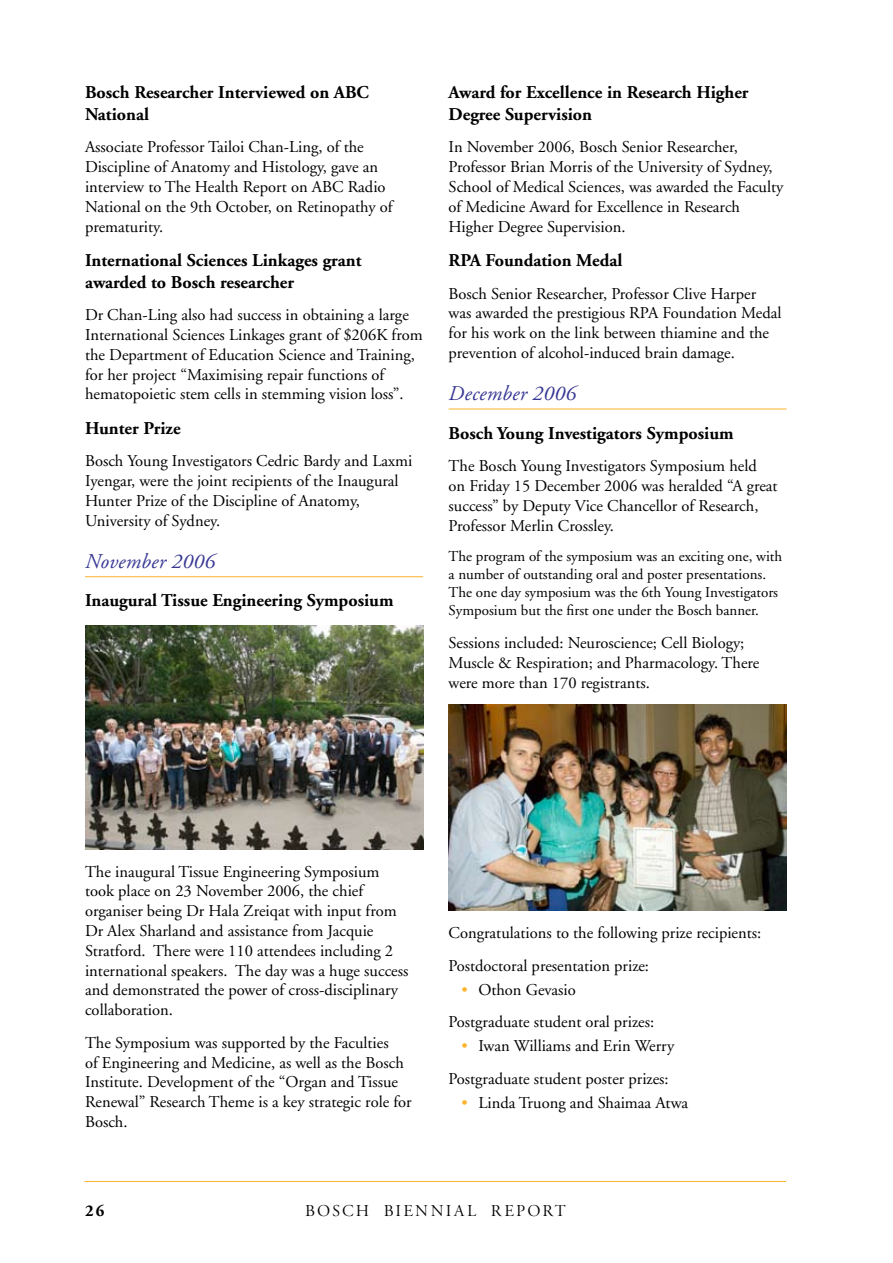
<style>
.page{position:relative;width:893px;height:1263px;background:#fff}
.page>*{position:absolute;margin:0;border:0;box-sizing:border-box;transform-origin:0 0}
.t1{font:italic 21px "Adobe Garamond LT";letter-spacing:.015em;color:#383894}
.t2{font:700 18px/21.6px "Adobe Garamond LT";color:#000}
.t3{font:16.5px/19.8px "Adobe Garamond LT";color:#000}
.t4{font:16.5px "Adobe Garamond LT Titling";letter-spacing:.135em;color:#000}
.t5{font:700 16.5px "Adobe Garamond LT";color:#000}
.t6{font:15px/18px "Adobe Garamond LT";color:#000}
.s1{color:#fcb42d}
</style>
<div class="page">
<hr style="left:85px;top:1181px;width:701px;height:1px;background:#fcb42d">
<hr style="left:85px;top:576px;width:338px;height:1px;background:#fcb42d">
<hr style="left:449px;top:409px;width:338px;height:1px;background:#fcb42d">
<img style="left:85px;top:625px;width:338px;height:224px">
<img style="left:449px;top:705px;width:338px;height:205px">
<p class="t2" style="left:85px;top:82px;width:285px">Bosch Researcher Interviewed on ABC<br>National</p>
<p class="t3" style="left:85px;top:137px;width:309px">Associate Professor Tailoi Chan-Ling, of the Discipline of Anatomy and Histology, gave an interview to The Health Report on ABC Radio National on the 9th October, on Retinopathy of prematurity.</p>
<p class="t2" style="left:85px;top:249px;width:278px">International Sciences Linkages grant awarded to Bosch researcher</p>
<p class="t3" style="left:85px;top:305px;width:339px">Dr Chan-Ling also had success in obtaining a large International Sciences Linkages grant of $206K from the Department of Education Science and Training, for her project “Maximising repair functions of hematopoietic stem cells in stemming vision loss”.</p>
<p class="t2" style="left:85px;top:417px;width:97px">Hunter Prize</p>
<p class="t3" style="left:85px;top:451px;width:329px">Bosch Young Investigators Cedric Bardy and Laxmi Iyengar, were the joint recipients of the Inaugural Hunter Prize of the Discipline of Anatomy, University of Sydney.</p>
<p class="t1" style="left:85px;top:549px;width:131px">November 2006</p>
<p class="t2" style="left:85px;top:590px;width:310px">Inaugural Tissue Engineering Symposium</p>
<p class="t2" style="left:449px;top:82px;width:301px">Award for Excellence in Research Higher<br>Degree Supervision</p>
<p class="t3" style="left:449px;top:137px;width:336px">In November 2006, Bosch Senior Researcher, Professor Brian Morris of the University of Sydney, School of Medical Sciences, was awarded the Faculty of Medicine Award for Excellence in Research Higher Degree Supervision.</p>
<p class="t2" style="left:449px;top:249px;width:175px">RPA Foundation Medal</p>
<p class="t3" style="left:449px;top:283px;width:334px">Bosch Senior Researcher, Professor Clive Harper was awarded the prestigious RPA Foundation Medal for his work on the link between thiamine and the prevention of alcohol-induced brain damage.</p>
<p class="t1" style="left:449px;top:381px;width:129px">December 2006</p>
<p class="t2" style="left:449px;top:422px;width:287px">Bosch Young Investigators Symposium</p>
<p class="t3" style="left:449px;top:456px;width:331px">The Bosch Young Investigators Symposium held on Friday 15 December 2006 was heralded “A great success” by Deputy Vice Chancellor of Research, Professor Merlin Crossley.</p>
<p class="t6" style="left:449px;top:548px;width:335px">The program of the symposium was an exciting one, with a number of outstanding oral and poster presentations.<br>The one day symposium was the 6th Young Investigators Symposium but the first one under the Bosch banner.</p>
<p class="t3" style="left:449px;top:633px;width:312px">Sessions included: Neuroscience; Cell Biology;<br>Muscle &amp; Respiration; and Pharmacology. There were more than 170 registrants.</p>
<p class="t3" style="left:85px;top:861px;width:325px">The inaugural Tissue Engineering Symposium took place on 23 November 2006, the chief organiser being Dr Hala Zreiqat with input from Dr Alex Sharland and assistance from Jacquie Stratford. There were 110 attendees including 2 international speakers. The day was a huge success and demonstrated the power of cross-disciplinary collaboration.</p>
<p class="t3" style="left:85px;top:1032px;width:328px">The Symposium was supported by the Faculties<br>of Engineering and Medicine, as well as the Bosch Institute. Development of the “Organ and Tissue Renewal” Research Theme is a key strategic role for Bosch.</p>
<p class="t3" style="left:449px;top:916px;width:314px;line-height:32.5px">Congratulations to the following prize recipients:<br>Postdoctoral presentation prize:</p>
<p class="t3" style="left:449px;top:973px;width:207px;line-height:32.5px;text-indent:13px"><span class="s1">•</span> Othon Gevasio<br>Postgraduate student oral prizes:</p>
<p class="t3" style="left:449px;top:1030px;width:227px;line-height:32.5px;text-indent:13px"><span class="s1">•</span> Iwan Williams and Erin Werry<br>Postgraduate student poster prizes:</p>
<p class="t3" style="left:461px;top:1093px;width:228px"><span class="s1">•</span> Linda Truong and Shaimaa Atwa</p>
<p class="t5" style="left:85px;top:1201px;width:21px">26</p>
<p class="t4" style="left:305px;top:1201px;width:262px">BOSCH BIENNIAL REPORT</p>
</div>
